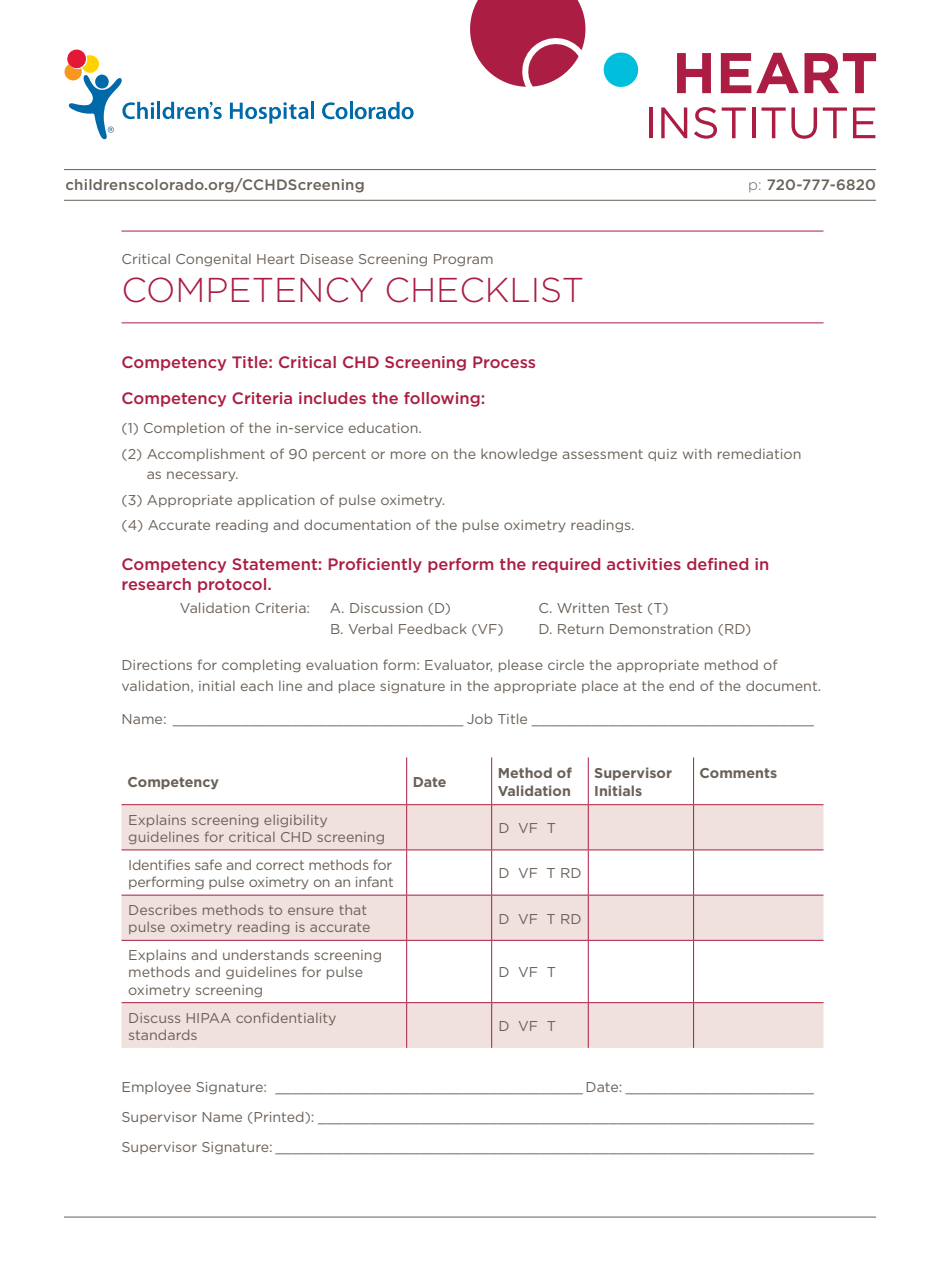
<style>
.page{position:relative;width:945px;height:1269px;background:#fff}
.page>*{position:absolute;margin:0;border:0;box-sizing:border-box;transform-origin:0 0}
.t1{font:300 34.5px "Gotham";color:#ab1d43}
.t2{font:500 16.5px/19.8px "Gotham";color:#ab1d43}
.t3{font:500 15px "Gotham";letter-spacing:.015em;color:#6a6158}
.t4{font:14.25px/17.1px "Gotham";color:#6a6158}
.t5{font:14.25px/17.1px "Gotham";letter-spacing:-.02em;color:#6a6158}
.t6{font:700 14.25px/17.1px "Gotham";color:#6a6158}
.s1{font-weight:300}
</style>
<div class="page">
<hr style="left:64px;top:1217px;width:812px;height:1px;background:#6a6158">
<hr style="left:157px;top:102px;width:3px;height:17px;background:#0069aa">
<svg style="left:163px;top:102px;width:59px;height:17px"></svg>
<svg style="left:230px;top:102px;width:78px;height:22px"></svg>
<hr style="left:311px;top:102px;width:3px;height:17px;background:#0069aa">
<svg style="left:64px;top:50px;width:90px;height:89px"></svg>
<svg style="left:322px;top:102px;width:26px;height:17px"></svg>
<hr style="left:350px;top:102px;width:3px;height:17px;background:#0069aa">
<svg style="left:355px;top:102px;width:59px;height:17px"></svg>
<svg style="left:677px;top:53px;width:34px;height:40px"></svg>
<svg style="left:721px;top:53px;width:78px;height:40px"></svg>
<svg style="left:805px;top:53px;width:71px;height:40px"></svg>
<hr style="left:649px;top:107px;width:3px;height:31px;background:#ab1d43">
<svg style="left:661px;top:107px;width:26px;height:31px"></svg>
<svg style="left:694px;top:107px;width:52px;height:32px"></svg>
<hr style="left:752px;top:107px;width:3px;height:31px;background:#ab1d43">
<svg style="left:762px;top:107px;width:55px;height:32px"></svg>
<svg style="left:823px;top:107px;width:24px;height:31px"></svg>
<svg style="left:853px;top:107px;width:22px;height:31px"></svg>
<svg style="left:470px;top:0;width:169px;height:87px"></svg>
<hr style="left:64px;top:200px;width:812px;height:1px;background:#6a6158">
<hr style="left:64px;top:169px;width:812px;height:1px;background:#6a6158">
<svg style="left:122px;top:805px;width:702px;height:243px;fill:#f0e0de"></svg>
<hr style="left:406px;top:757px;width:1px;height:47px;background:#ab1d43">
<hr style="left:491px;top:757px;width:1px;height:47px;background:#ab1d43">
<hr style="left:588px;top:757px;width:1px;height:47px;background:#ab1d43">
<hr style="left:693px;top:757px;width:1px;height:47px;background:#ab1d43">
<hr style="left:122px;top:804px;width:285px;height:1px;background:#ab1d43">
<hr style="left:407px;top:804px;width:85px;height:1px;background:#ab1d43">
<hr style="left:406px;top:805px;width:1px;height:45px;background:#ab1d43">
<hr style="left:492px;top:804px;width:96px;height:1px;background:#ab1d43">
<hr style="left:491px;top:805px;width:1px;height:45px;background:#ab1d43">
<hr style="left:588px;top:804px;width:106px;height:1px;background:#ab1d43">
<hr style="left:588px;top:805px;width:1px;height:45px;background:#ab1d43">
<hr style="left:694px;top:804px;width:130px;height:1px;background:#ab1d43">
<hr style="left:693px;top:805px;width:1px;height:45px;background:#ab1d43">
<hr style="left:122px;top:850px;width:285px;height:1px;background:#ab1d43">
<hr style="left:407px;top:850px;width:85px;height:1px;background:#ab1d43">
<hr style="left:406px;top:850px;width:1px;height:45px;background:#ab1d43">
<hr style="left:492px;top:850px;width:96px;height:1px;background:#ab1d43">
<hr style="left:491px;top:850px;width:1px;height:45px;background:#ab1d43">
<hr style="left:588px;top:850px;width:106px;height:1px;background:#ab1d43">
<hr style="left:588px;top:850px;width:1px;height:45px;background:#ab1d43">
<hr style="left:694px;top:850px;width:130px;height:1px;background:#ab1d43">
<hr style="left:693px;top:850px;width:1px;height:45px;background:#ab1d43">
<hr style="left:122px;top:895px;width:285px;height:1px;background:#ab1d43">
<hr style="left:407px;top:895px;width:85px;height:1px;background:#ab1d43">
<hr style="left:406px;top:896px;width:1px;height:44px;background:#ab1d43">
<hr style="left:492px;top:895px;width:96px;height:1px;background:#ab1d43">
<hr style="left:491px;top:896px;width:1px;height:44px;background:#ab1d43">
<hr style="left:588px;top:895px;width:106px;height:1px;background:#ab1d43">
<hr style="left:588px;top:896px;width:1px;height:44px;background:#ab1d43">
<hr style="left:694px;top:895px;width:130px;height:1px;background:#ab1d43">
<hr style="left:693px;top:896px;width:1px;height:44px;background:#ab1d43">
<hr style="left:122px;top:940px;width:285px;height:1px;background:#ab1d43">
<hr style="left:407px;top:940px;width:85px;height:1px;background:#ab1d43">
<hr style="left:406px;top:941px;width:1px;height:61px;background:#ab1d43">
<hr style="left:492px;top:940px;width:96px;height:1px;background:#ab1d43">
<hr style="left:491px;top:941px;width:1px;height:61px;background:#ab1d43">
<hr style="left:588px;top:940px;width:106px;height:1px;background:#ab1d43">
<hr style="left:588px;top:941px;width:1px;height:61px;background:#ab1d43">
<hr style="left:694px;top:940px;width:130px;height:1px;background:#ab1d43">
<hr style="left:693px;top:941px;width:1px;height:61px;background:#ab1d43">
<hr style="left:122px;top:1002px;width:285px;height:1px;background:#ab1d43">
<hr style="left:407px;top:1002px;width:85px;height:1px;background:#ab1d43">
<hr style="left:406px;top:1003px;width:1px;height:45px;background:#ab1d43">
<hr style="left:492px;top:1002px;width:96px;height:1px;background:#ab1d43">
<hr style="left:491px;top:1003px;width:1px;height:45px;background:#ab1d43">
<hr style="left:588px;top:1002px;width:106px;height:1px;background:#ab1d43">
<hr style="left:588px;top:1003px;width:1px;height:45px;background:#ab1d43">
<hr style="left:694px;top:1002px;width:130px;height:1px;background:#ab1d43">
<hr style="left:693px;top:1003px;width:1px;height:45px;background:#ab1d43">
<hr style="left:122px;top:231px;width:702px;height:1px;background:#ab1d43">
<hr style="left:122px;top:323px;width:702px;height:1px;background:#ab1d43">
<p class="t3" style="left:66px;top:175px;width:301px">childrenscolorado.org/CCHDScreening</p>
<p class="t3" style="left:748px;top:175px;width:130px"><span class="s1">p:</span> 720-777-6820</p>
<p class="t4" style="left:122px;top:250px;width:374px">Critical Congenital Heart Disease Screening Program</p>
<h1 class="t1" style="left:122px;top:272px;width:464px">COMPETENCY CHECKLIST</h1>
<p class="t2" style="left:122px;top:352px;width:416px">Competency Title: Critical CHD Screening Process</p>
<p class="t2" style="left:122px;top:388px;width:365px">Competency Criteria includes the following:</p>
<p class="t4" style="left:122px;top:415px;width:682px;line-height:25.7px">(1) Completion of the in-service education.<br>(2) Accomplishment of 90 percent or more on the knowledge assessment quiz with remediation</p>
<p class="t4" style="left:122px;top:461px;width:515px;line-height:25.7px;text-indent:25px">as necessary.<br>(3) Appropriate application of pulse oximetry.<br>(4) Accurate reading and documentation of the pulse oximetry readings.</p>
<p class="t2" style="left:122px;top:554px;width:649px">Competency Statement: Proficiently perform the required activities defined in research protocol.</p>
<p class="t4" style="left:180px;top:600px;width:132px">Validation Criteria:</p>
<p class="t4" style="left:330px;top:600px;width:123px">A. Discussion (D)</p>
<p class="t4" style="left:538px;top:600px;width:132px">C. Written Test (T)</p>
<p class="t4" style="left:330px;top:620px;width:175px">B. Verbal Feedback (VF)</p>
<p class="t4" style="left:539px;top:620px;width:214px">D. Return Demonstration (RD)</p>
<p class="t4" style="left:122px;top:655px;width:701px;line-height:20.2px">Directions for completing evaluation form: Evaluator, please circle the appropriate method of validation, initial each line and place signature in the appropriate place at the end of the document.</p>
<p class="t4" style="left:122px;top:711px;width:694px">Name: __________________________________ Job Title _________________________________</p>
<p class="t6" style="left:128px;top:773px;width:93px">Competency</p>
<p class="t6" style="left:413px;top:773px;width:35px">Date</p>
<p class="t6" style="left:498px;top:764px;width:76px">Method of<br>Validation</p>
<p class="t6" style="left:594px;top:764px;width:79px">Supervisor<br>Initials</p>
<p class="t6" style="left:700px;top:764px;width:79px">Comments</p>
<p class="t4" style="left:128px;top:811px;width:258px">Explains screening eligibility guidelines for critical CHD screening</p>
<p class="t4" style="left:498px;top:819px;width:59px">D VF T</p>
<p class="t5" style="left:128px;top:856px;width:267px">Identifies safe and correct methods for performing pulse oximetry on an infant</p>
<p class="t4" style="left:498px;top:865px;width:85px">D VF T RD</p>
<p class="t4" style="left:128px;top:901px;width:244px">Describes methods to ensure that pulse oximetry reading is accurate</p>
<p class="t4" style="left:498px;top:910px;width:85px">D VF T RD</p>
<p class="t4" style="left:128px;top:947px;width:255px">Explains and understands screening methods and guidelines for pulse oximetry screening</p>
<p class="t4" style="left:498px;top:964px;width:59px">D VF T</p>
<p class="t4" style="left:128px;top:1009px;width:210px">Discuss HIPAA confidentiality standards</p>
<p class="t4" style="left:498px;top:1017px;width:59px">D VF T</p>
<p class="t4" style="left:122px;top:1072px;width:694px;line-height:30px;text-align:justify">Employee Signature: ____________________________________ Date: ______________________ Supervisor Name (Printed): __________________________________________________________ Supervisor Signature: _______________________________________________________________</p>
</div>
